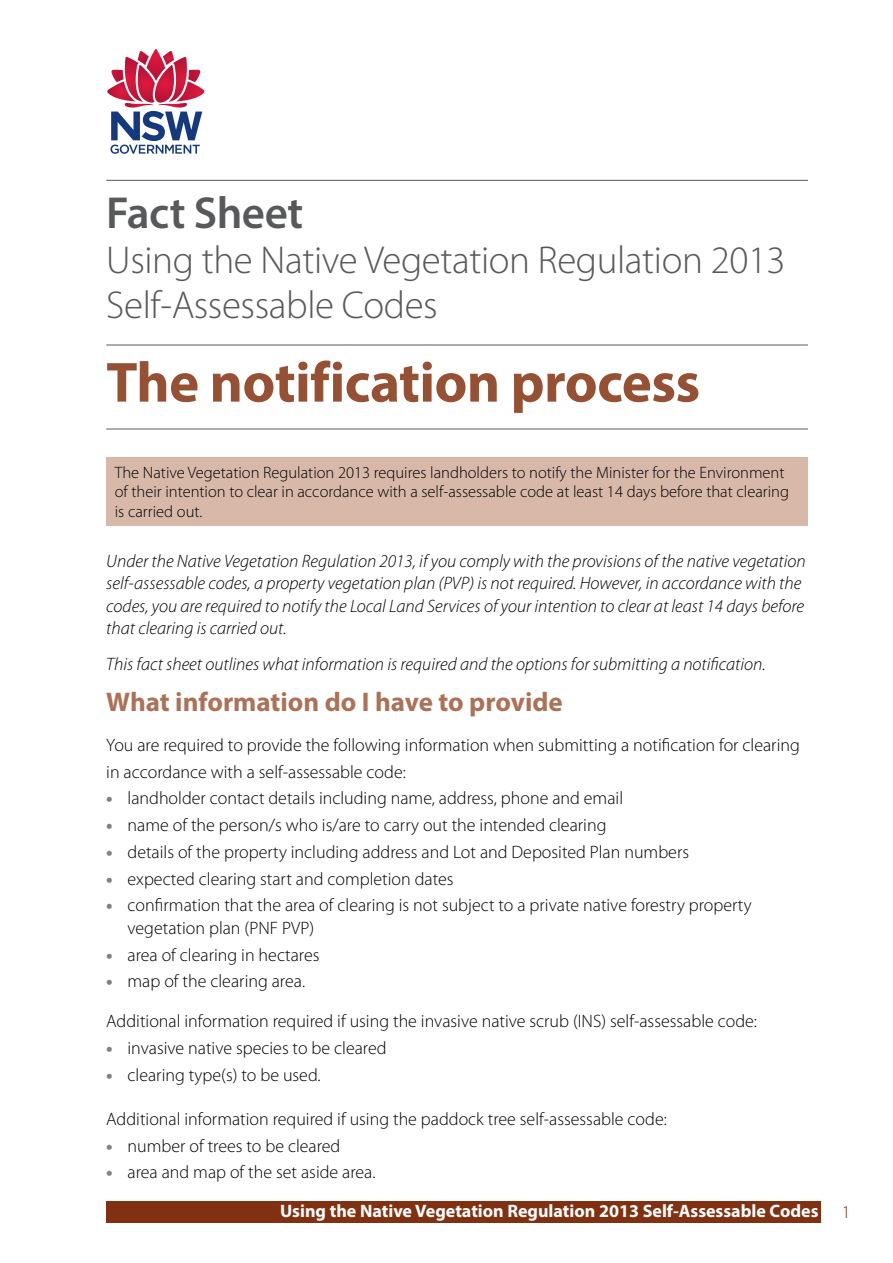
<style>
.page{position:relative;width:893px;height:1263px;background:#fff}
.page>*{position:absolute;margin:0;border:0;box-sizing:border-box;transform-origin:0 0}
.t1{font:700 57px "Myriad Pro";letter-spacing:-.01em;color:#965034}
.t2{font:600 45px "Myriad Pro";letter-spacing:-.01em;color:#58595b}
.t3{font:300 39px/45px "Myriad Pro";letter-spacing:-.01em;color:#58595b}
.t4{font:700 27px "Myriad Pro";color:#ad7157}
.t5{font:300 18px/27px "Myriad Pro";color:#000}
.t6{font:italic 300 18px/22.5px "Myriad Pro";color:#000}
.t7{font:700 18px "Myriad Pro";color:#fff}
.t8{font:300 18px "Myriad Pro";color:#813112}
.t9{font:300 16.5px/19.5px "Myriad Pro";color:#000}
.s1{font-weight:900;color:#808285}
</style>
<div class="page">
<div style="left:106px;top:1201px;width:715px;height:21px;background:#813112"></div>
<svg style="left:107px;top:48px;width:97px;height:106px"></svg>
<div style="left:106px;top:457px;width:702px;height:68px;background:#d8b9a9"></div>
<hr style="left:106px;top:345px;width:702px;height:1px;background:#58595b">
<hr style="left:106px;top:429px;width:702px;height:1px;background:#58595b">
<hr style="left:106px;top:180px;width:702px;height:1px;background:#58595b">
<h2 class="t2" style="left:106px;top:184px;width:199px">Fact Sheet</h2>
<h3 class="t3" style="left:106px;top:238px;width:681px">Using the Native Vegetation Regulation 2013<br>Self-Assessable Codes</h3>
<h1 class="t1" style="left:106px;top:345px;width:595px">The notification process</h1>
<p class="t9" style="left:115px;top:463px;width:676px">The Native Vegetation Regulation 2013 requires landholders to notify the Minister for the Environment of their intention to clear in accordance with a self-assessable code at least 14 days before that clearing is carried out.</p>
<p class="t6" style="left:106px;top:550px;width:701px">Under the Native Vegetation Regulation 2013, if you comply with the provisions of the native vegetation self-assessable codes, a property vegetation plan (PVP) is not required. However, in accordance with the codes, you are required to notify the Local Land Services of your intention to clear at least 14 days before that clearing is carried out.</p>
<p class="t6" style="left:106px;top:653px;width:661px">This fact sheet outlines what information is required and the options for submitting a notification.</p>
<h3 class="t4" style="left:106px;top:684px;width:458px">What information do I have to provide</h3>
<p class="t5" style="left:106px;top:731px;width:695px">You are required to provide the following information when submitting a notification for clearing in accordance with a self-assessable code:</p>
<p class="t5" style="left:106px;top:785px;width:518px"><span class="s1">•</span> landholder contact details including name, address, phone and email</p>
<p class="t5" style="left:106px;top:812px;width:502px"><span class="s1">•</span> name of the person/s who is/are to carry out the intended clearing</p>
<p class="t5" style="left:106px;top:839px;width:584px"><span class="s1">•</span> details of the property including address and Lot and Deposited Plan numbers</p>
<p class="t5" style="left:106px;top:865px;width:349px"><span class="s1">•</span> expected clearing start and completion dates</p>
<p class="t5" style="left:128px;top:894px;width:625px;line-height:22.5px;text-indent:-21px"><span class="s1">•</span> confirmation that the area of clearing is not subject to a private native forestry property vegetation plan (PNF PVP)</p>
<p class="t5" style="left:106px;top:941px;width:215px"><span class="s1">•</span> area of clearing in hectares</p>
<p class="t5" style="left:106px;top:968px;width:200px"><span class="s1">•</span> map of the clearing area.</p>
<p class="t5" style="left:106px;top:1008px;width:652px">Additional information required if using the invasive native scrub (INS) self-assessable code:</p>
<p class="t5" style="left:106px;top:1035px;width:282px"><span class="s1">•</span> invasive native species to be cleared</p>
<p class="t5" style="left:106px;top:1061px;width:216px"><span class="s1">•</span> clearing type(s) to be used.</p>
<p class="t5" style="left:106px;top:1105px;width:562px">Additional information required if using the paddock tree self-assessable code:</p>
<p class="t5" style="left:106px;top:1132px;width:236px"><span class="s1">•</span> number of trees to be cleared</p>
<p class="t5" style="left:106px;top:1159px;width:271px"><span class="s1">•</span> area and map of the set aside area.</p>
<p class="t7" style="left:280px;top:1199px;width:540px">Using the Native Vegetation Regulation 2013 Self-Assessable Codes</p>
<p class="t8" style="left:842px;top:1202px;width:10px">1</p>
</div>
